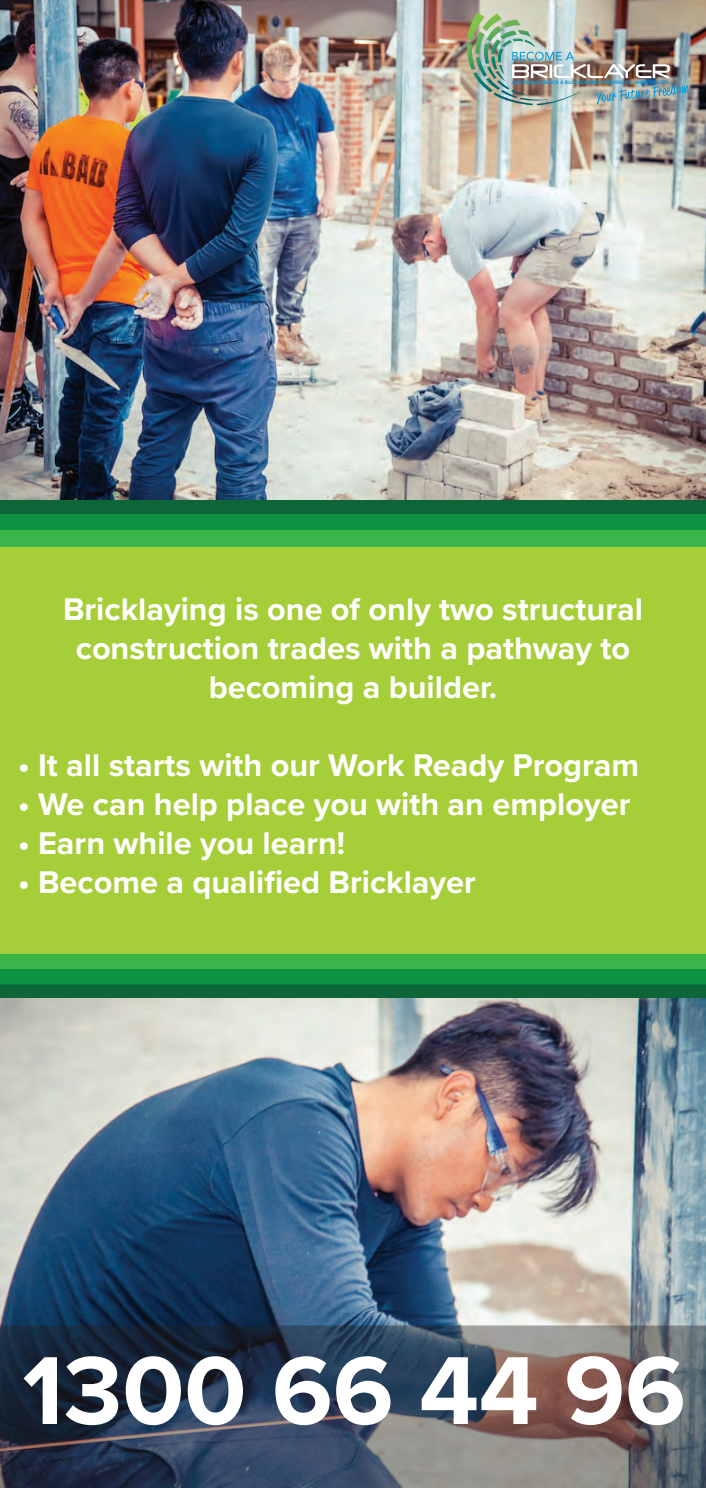
<style>
.page{position:relative;width:706px;height:1488px;background:#fff}
.page>*{position:absolute;margin:0;border:0;box-sizing:border-box;transform-origin:0 0}
.t1{font:700 100px "Proxima Nova";color:#fff}
.t2{font:700 32.5px/39px "Proxima Nova";color:#fff;text-align:center}
.t3{font:700 5.25px "Proxima Nova";color:#089ad9}
</style>
<div class="page">
<img style="left:0;top:0;width:706px;height:500px">
<img style="left:0;top:998px;width:706px;height:327px">
<svg style="left:0;top:1325px;width:706px;height:162px;background:#484e5c"></svg>
<img style="left:466px;top:13px;width:223px;height:92px">
<div style="left:0;top:500px;width:706px;height:207px;background:#0c6638"></div>
<div style="left:0;top:514px;width:706px;height:207px;background:#0d9344"></div>
<div style="left:0;top:791px;width:706px;height:207px;background:#0c6638"></div>
<div style="left:0;top:777px;width:706px;height:207px;background:#0d9344"></div>
<div style="left:0;top:761px;width:706px;height:207px;background:#3ab54a"></div>
<div style="left:0;top:530px;width:706px;height:206px;background:#3ab54a"></div>
<div style="left:0;top:547px;width:706px;height:407px;background:#a6ce39"></div>
<svg style="left:0;top:0;width:5px;height:5px"></svg>
<svg style="left:701px;top:0;width:5px;height:5px"></svg>
<p class="t3" style="left:512px;top:78px;width:158px">AUSTRALIAN BRICK &amp; BLOCKLAYING TRAINING FOUNDATION LTD</p>
<p class="t2" style="left:63px;top:589px;width:581px">Bricklaying is one of only two structural construction trades with a pathway to becoming a builder.</p>
<p class="t2" style="left:18px;top:745px;width:622px">• It all starts with our Work Ready Program</p>
<p class="t2" style="left:18px;top:784px;width:614px">• We can help place you with an employer</p>
<p class="t2" style="left:18px;top:823px;width:329px">• Earn while you learn!</p>
<p class="t2" style="left:18px;top:862px;width:459px">• Become a qualified Bricklayer</p>
<h1 class="t1" style="left:22px;top:1315px;width:665px">1300 66 44 96</h1>
</div>
